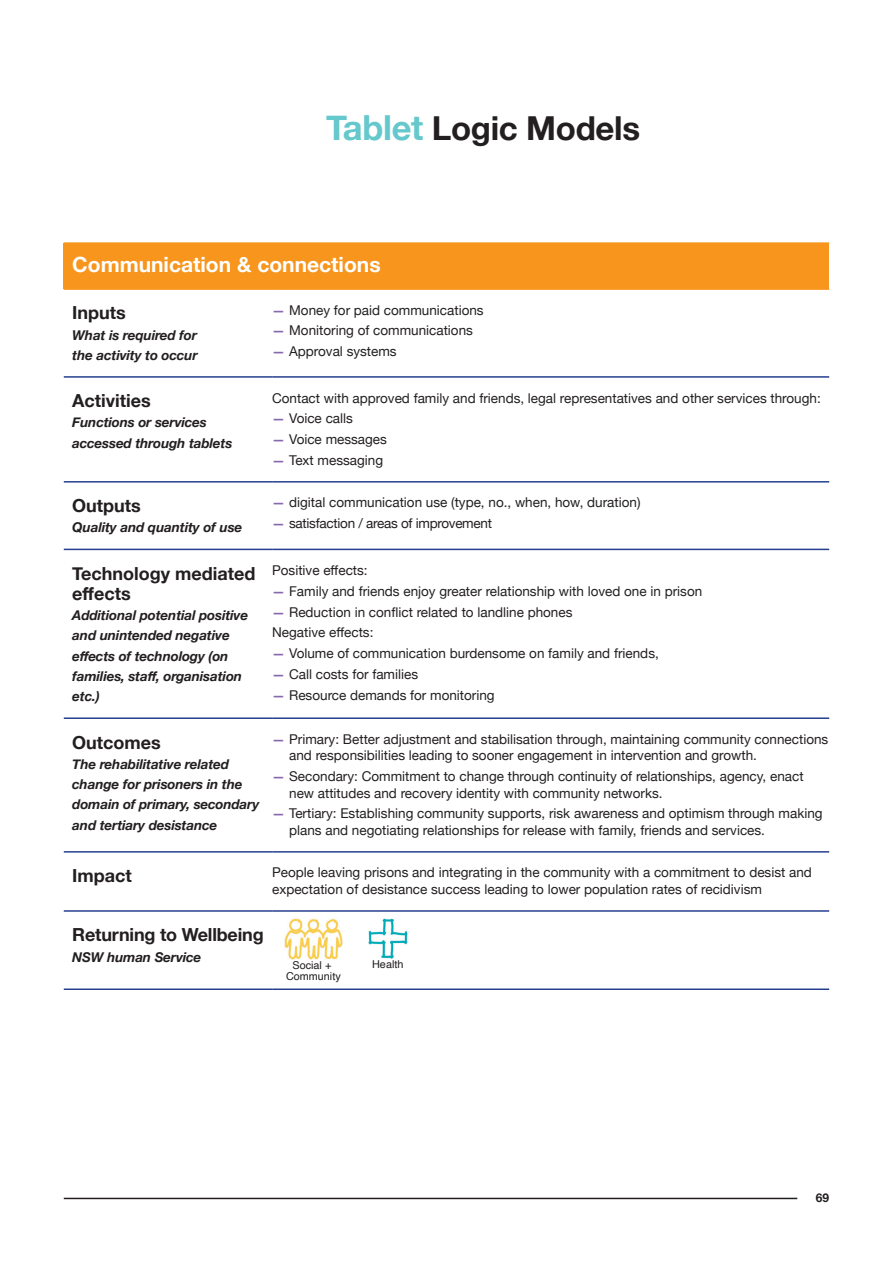
<style>
.page{position:relative;width:893px;height:1263px;background:#fff}
.page>*{position:absolute;margin:0;border:0;box-sizing:border-box;transform-origin:0 0}
.Heading_2_5{font:700 33px "Helvetica Neue";letter-spacing:-.01em;color:#231f20}
.Contents_lvl2{font:700 21px "Helvetica Neue";color:#fff}
.Contents_lvl2-2{font:700 18px/20.2px "Helvetica Neue";color:#231f20}
.Table_heading{font:700 18px "Helvetica Neue";color:#231f20}
.Table_Body{font:13.5px/16.5px "Helvetica Neue";color:#231f20}
.Body_Bold_Italic{font:italic 700 13.5px/20.2px "Helvetica Neue";letter-spacing:-.01em;color:#231f20}
.Table_Body-2{font:13.5px "Helvetica Neue";letter-spacing:-.02em;color:#231f20}
.t1{font:700 12px "Helvetica Neue";color:#231f20}
.t2{font:10.8px/10.8px "Helvetica";color:#231f20;text-align:center}
.s1{font-size:34.5px;color:#64c8cd}
.s2{font-weight:700;font-size:12.75px;color:#8669ae}
</style>
<div class="page">
<hr style="left:64px;top:1198px;width:733px;height:1px;background:#231f20">
<div style="left:64px;top:243px;width:765px;height:46px;background:#f7951d"></div>
<hr style="left:64px;top:376px;width:208px;height:2px;background:#253f8e">
<hr style="left:272px;top:376px;width:557px;height:2px;background:#253f8e">
<hr style="left:64px;top:481px;width:208px;height:2px;background:#253f8e">
<hr style="left:272px;top:481px;width:557px;height:2px;background:#253f8e">
<hr style="left:64px;top:549px;width:208px;height:1px;background:#253f8e">
<hr style="left:272px;top:549px;width:557px;height:1px;background:#253f8e">
<hr style="left:64px;top:717px;width:208px;height:2px;background:#253f8e">
<hr style="left:272px;top:717px;width:557px;height:2px;background:#253f8e">
<hr style="left:64px;top:851px;width:208px;height:2px;background:#253f8e">
<hr style="left:272px;top:851px;width:557px;height:2px;background:#253f8e">
<hr style="left:64px;top:910px;width:208px;height:2px;background:#253f8e">
<hr style="left:272px;top:910px;width:557px;height:2px;background:#253f8e">
<hr style="left:64px;top:988px;width:208px;height:2px;background:#253f8e">
<hr style="left:272px;top:988px;width:557px;height:2px;background:#253f8e">
<hr style="left:64px;top:242px;width:208px;height:2px;background:#f7951d">
<hr style="left:272px;top:242px;width:557px;height:2px;background:#f7951d">
<hr style="left:64px;top:288px;width:208px;height:2px;background:#f7951d">
<hr style="left:272px;top:288px;width:557px;height:2px;background:#f7951d">
<img style="left:284px;top:919px;width:58px;height:40px">
<img style="left:369px;top:919px;width:38px;height:39px">
<p class="Heading_2_5" style="left:326px;top:102px;width:316px"><span class="s1">Tablet</span> Logic Models</p>
<p class="Contents_lvl2" style="left:72px;top:248px;width:310px">Communication &amp; connections</p>
<p class="Table_heading" style="left:72px;top:299px;width:55px">Inputs</p>
<p class="Body_Bold_Italic" style="left:72px;top:325px;width:127px">What is required for the activity to occur</p>
<p class="Table_Body" style="left:272px;top:302px;width:213px"><span class="s2">—</span> Money for paid communications</p>
<p class="Table_Body" style="left:272px;top:323px;width:202px"><span class="s2">—</span> Monitoring of communications</p>
<p class="Table_Body" style="left:272px;top:344px;width:126px"><span class="s2">—</span> Approval systems</p>
<p class="Contents_lvl2-2" style="left:72px;top:391px;width:80px">Activities</p>
<p class="Body_Bold_Italic" style="left:72px;top:413px;width:162px">Functions or services accessed through tablets</p>
<p class="Contents_lvl2-2" style="left:72px;top:496px;width:70px">Outputs</p>
<p class="Body_Bold_Italic" style="left:72px;top:518px;width:171px">Quality and quantity of use</p>
<p class="Contents_lvl2-2" style="left:72px;top:564px;width:185px">Technology mediated effects</p>
<p class="Body_Bold_Italic" style="left:72px;top:606px;width:177px">Additional potential positive and unintended negative effects of technology (on families, staff, organisation etc.)</p>
<p class="Contents_lvl2-2" style="left:72px;top:732px;width:90px">Outcomes</p>
<p class="Body_Bold_Italic" style="left:72px;top:754px;width:189px">The rehabilitative related change for prisoners in the domain of primary, secondary and tertiary desistance</p>
<p class="Table_Body" style="left:272px;top:390px;width:550px">Contact with approved family and friends, legal representatives and other services through:</p>
<p class="Table_Body" style="left:272px;top:411px;width:82px"><span class="s2">—</span> Voice calls</p>
<p class="Table_Body" style="left:272px;top:432px;width:116px"><span class="s2">—</span> Voice messages</p>
<p class="Table_Body" style="left:272px;top:452px;width:113px"><span class="s2">—</span> Text messaging</p>
<p class="Table_Body" style="left:272px;top:495px;width:370px"><span class="s2">—</span> digital communication use (type, no., when, how, duration)</p>
<p class="Table_Body-2" style="left:272px;top:514px;width:221px"><span class="s2">—</span> satisfaction / areas of improvement</p>
<p class="Table_Body" style="left:272px;top:563px;width:97px">Positive effects:</p>
<p class="Table_Body" style="left:272px;top:583px;width:432px"><span class="s2">—</span> Family and friends enjoy greater relationship with loved one in prison</p>
<p class="Table_Body" style="left:272px;top:604px;width:302px"><span class="s2">—</span> Reduction in conflict related to landline phones</p>
<p class="Table_Body" style="left:272px;top:625px;width:103px">Negative effects:</p>
<p class="Table_Body" style="left:272px;top:646px;width:388px"><span class="s2">—</span> Volume of communication burdensome on family and friends,</p>
<p class="Table_Body" style="left:272px;top:666px;width:148px"><span class="s2">—</span> Call costs for families</p>
<p class="Table_Body" style="left:272px;top:687px;width:224px"><span class="s2">—</span> Resource demands for monitoring</p>
<p class="Table_Body" style="left:289px;top:731px;width:541px;text-indent:-17px"><span class="s2">—</span> Primary: Better adjustment and stabilisation through, maintaining community connections and responsibilities leading to sooner engagement in intervention and growth.</p>
<p class="Table_Body" style="left:289px;top:769px;width:516px;text-indent:-17px"><span class="s2">—</span> Secondary: Commitment to change through continuity of relationships, agency, enact new attitudes and recovery identity with community networks.</p>
<p class="Table_Body" style="left:289px;top:806px;width:535px;text-indent:-17px"><span class="s2">—</span> Tertiary: Establishing community supports, risk awareness and optimism through making plans and negotiating relationships for release with family, friends and services.</p>
<p class="Contents_lvl2-2" style="left:72px;top:866px;width:61px">Impact</p>
<p class="Table_Body" style="left:272px;top:865px;width:541px">People leaving prisons and integrating in the community with a commitment to desist and expectation of desistance success leading to lower population rates of recidivism</p>
<p class="Contents_lvl2-2" style="left:72px;top:925px;width:193px">Returning to Wellbeing</p>
<p class="Body_Bold_Italic" style="left:72px;top:947px;width:131px">NSW human Service</p>
<p class="t2" style="left:286px;top:960px;width:56px">Social +<br>Community</p>
<p class="t2" style="left:372px;top:959px;width:33px">Health</p>
<p class="t1" style="left:816px;top:1189px;width:15px">69</p>
</div>
